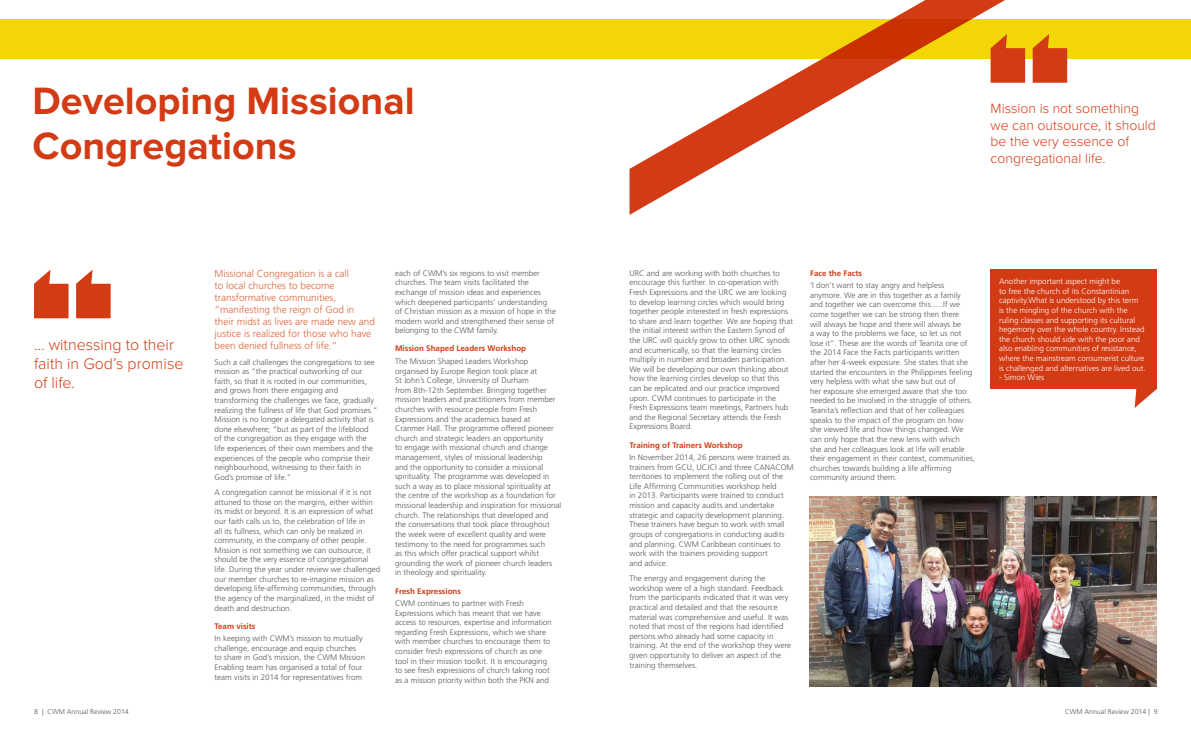
<style>
.page{position:relative;width:1191px;height:738px;background:#fff}
.page>*{position:absolute;margin:0;border:0;box-sizing:border-box;transform-origin:0 0}
.t1{font:700 39.5px/45px "Proxima Nova";color:#d33b14}
.t2{font:300 16px/19.2px "Proxima Nova";color:#d33b14}
.t3{font:300 14px/16.8px "Proxima Nova";color:#d33b14}
.t4{font:300 10px/12px "Frutiger";color:#dd6539}
.t5{font:300 8px/9.6px "Frutiger";color:#575756}
.t6{font:300 8px/9.6px "Frutiger";color:#fff}
.t7{font:700 8px "Frutiger";color:#d33b14}
.t8{font:300 7px "Frutiger";color:#575756}
</style>
<div class="page">
<div style="left:0;top:19px;width:1191px;height:39px;background:#f3d608"></div>
<svg style="left:76px;top:269px;width:35px;height:49px"></svg>
<svg style="left:34px;top:269px;width:35px;height:49px"></svg>
<svg style="left:1051px;top:48px;width:16px;height:35px"></svg>
<svg style="left:629px;top:0;width:422px;height:215px"></svg>
<svg style="left:1134px;top:388px;width:23px;height:19px"></svg>
<div style="left:990px;top:269px;width:167px;height:119px;background:#d33b14"></div>
<img style="left:809px;top:496px;width:348px;height:190px">
<h1 class="t1" style="left:33px;top:79px;width:384px">Developing Missional<br>Congregations</h1>
<h2 class="t2" style="left:34px;top:335px;width:151px">... witnessing to their faith in God’s promise of life.</h2>
<p class="t4" style="left:214px;top:267px;width:162px">Missional Congregation is a call<br>to local churches to become transformative communities, “manifesting the reign of God in their midst as lives are made new and justice is realized for those who have been denied fullness of life.”</p>
<p class="t5" style="left:214px;top:357px;width:164px">Such a call challenges the congregations to see mission as “the practical outworking of our faith, so that it is rooted in our communities, and grows from there engaging and transforming the challenges we face, gradually realizing the fullness of life that God promises.” Mission is no longer a delegated activity that is done elsewhere; “but as part of the lifeblood of the congregation as they engage with the life experiences of their own members and the experiences of the people who comprise their neighbourhood, witnessing to their faith in God’s promise of life.”</p>
<p class="t5" style="left:214px;top:487px;width:167px">A congregation cannot be missional if it is not attuned to those on the margins, either within its midst or beyond. It is an expression of what our faith calls us to, the celebration of life in<br>all its fullness, which can only be realized in community, in the company of other people.<br>Mission is not something we can outsource, it should be the very essence of congregational life. During the year under review we challenged our member churches to re-imagine mission as developing life-affirming communities, through the agency of the marginalized, in the midst of death and destruction.</p>
<p class="t7" style="left:214px;top:620px;width:42px">Team visits</p>
<p class="t5" style="left:214px;top:633px;width:152px">In keeping with CWM’s mission to mutually challenge, encourage and equip churches to share in God’s mission, the CWM Mission Enabling team has organised a total of four team visits in 2014 for representatives from</p>
<p class="t5" style="left:395px;top:268px;width:162px">each of CWM’s six regions to visit member churches. The team visits facilitated the exchange of mission ideas and experiences which deepened participants’ understanding of Christian mission as a mission of hope in the modern world and strengthened their sense of belonging to the CWM family.</p>
<p class="t7" style="left:395px;top:344px;width:132px">Mission Shaped Leaders Workshop</p>
<p class="t5" style="left:395px;top:356px;width:168px">The Mission Shaped Leaders Workshop organised by Europe Region took place at<br>St John’s College, University of Durham<br>from 8th-12th September. Bringing together mission leaders and practitioners from member churches with resource people from Fresh Expressions and the academics based at Cranmer Hall. The programme offered pioneer church and strategic leaders an opportunity<br>to engage with missional church and change management, styles of missional leadership<br>and the opportunity to consider a missional spirituality. The programme was developed in such a way as to place missional spirituality at the centre of the workshop as a foundation for missional leadership and inspiration for missional church. The relationships that developed and<br>the conversations that took place throughout the week were of excellent quality and were testimony to the need for programmes such<br>as this which offer practical support whilst grounding the work of pioneer church leaders<br>in theology and spirituality.</p>
<p class="t7" style="left:395px;top:585px;width:67px">Fresh Expressions</p>
<p class="t5" style="left:395px;top:598px;width:158px">CWM continues to partner with Fresh Expressions which has meant that we have access to resources, expertise and information regarding Fresh Expressions, which we share with member churches to encourage them to consider fresh expressions of church as one tool in their mission toolkit. It is encouraging to see fresh expressions of church taking root as a mission priority within both the PKN and</p>
<h3 class="t3" style="left:990px;top:100px;width:167px">Mission is not something we can outsource, it should be the very essence of congregational life.</h3>
<p class="t5" style="left:629px;top:268px;width:165px">URC and are working with both churches to encourage this further. In co-operation with Fresh Expressions and the URC we are looking to develop learning circles which would bring together people interested in fresh expressions to share and learn together. We are hoping that the initial interest within the Eastern Synod of the URC will quickly grow to other URC synods and ecumenically, so that the learning circles multiply in number and broaden participation.<br>We will be developing our own thinking about how the learning circles develop so that this can be replicated and our practice improved upon. CWM continues to participate in the Fresh Expressions team meetings, Partners hub and the Regional Secretary attends the Fresh Expressions Board.</p>
<p class="t7" style="left:629px;top:440px;width:115px">Training of Trainers Workshop</p>
<p class="t5" style="left:629px;top:452px;width:166px">In November 2014, 26 persons were trained as trainers from GCU, UCJCI and three CANACOM territories to implement the rolling out of the Life Affirming Communities workshop held<br>in 2013. Participants were trained to conduct mission and capacity audits and undertake strategic and capacity development planning.<br>These trainers have begun to work with small groups of congregations in conducting audits and planning. CWM Caribbean continues to work with the trainers providing support<br>and advice.</p>
<p class="t5" style="left:629px;top:573px;width:163px">The energy and engagement during the workshop were of a high standard. Feedback from the participants indicated that it was very practical and detailed and that the resource material was comprehensive and useful. It was noted that most of the regions had identified persons who already had some capacity in training. At the end of the workshop they were given opportunity to deliver an aspect of the training themselves.</p>
<p class="t7" style="left:810px;top:268px;width:54px">Face the Facts</p>
<p class="t5" style="left:810px;top:280px;width:166px">‘I don’t want to stay angry and helpless anymore. We are in this together as a family and together we can overcome this…..If we come together we can be strong then there<br>will always be hope and there will always be<br>a way to the problems we face, so let us not lose it”. These are the words of Teanita one of the 2014 Face the Facts participants written after her 4-week exposure. She states that she started the encounters in the Philippines feeling very helpless with what she saw but out of<br>her exposure she emerged aware that she too needed to be involved in the struggle of others.<br>Teanita’s reflection and that of her colleagues speaks to the impact of the program on how she viewed life and how things changed. We can only hope that the new lens with which<br>she and her colleagues look at life will enable their engagement in their context, communities, churches towards building a life affirming community around them.</p>
<p class="t6" style="left:999px;top:276px;width:148px">Another important aspect might be<br>to free the church of its Constantinian captivity.What is understood by this term<br>is the mingling of the church with the ruling classes and supporting its cultural hegemony over the whole country. Instead the church should side with the poor and also enabling communities of resistance, where the mainstream consumerist culture is challenged and alternatives are lived out.</p>
<p class="t6" style="left:999px;top:372px;width:47px">- Simon Wies</p>
<p class="t8" style="left:34px;top:707px;width:96px">8 | CWM Annual Review 2014</p>
<p class="t8" style="left:1065px;top:707px;width:94px">CWM Annual Review 2014 | 9</p>
</div>
